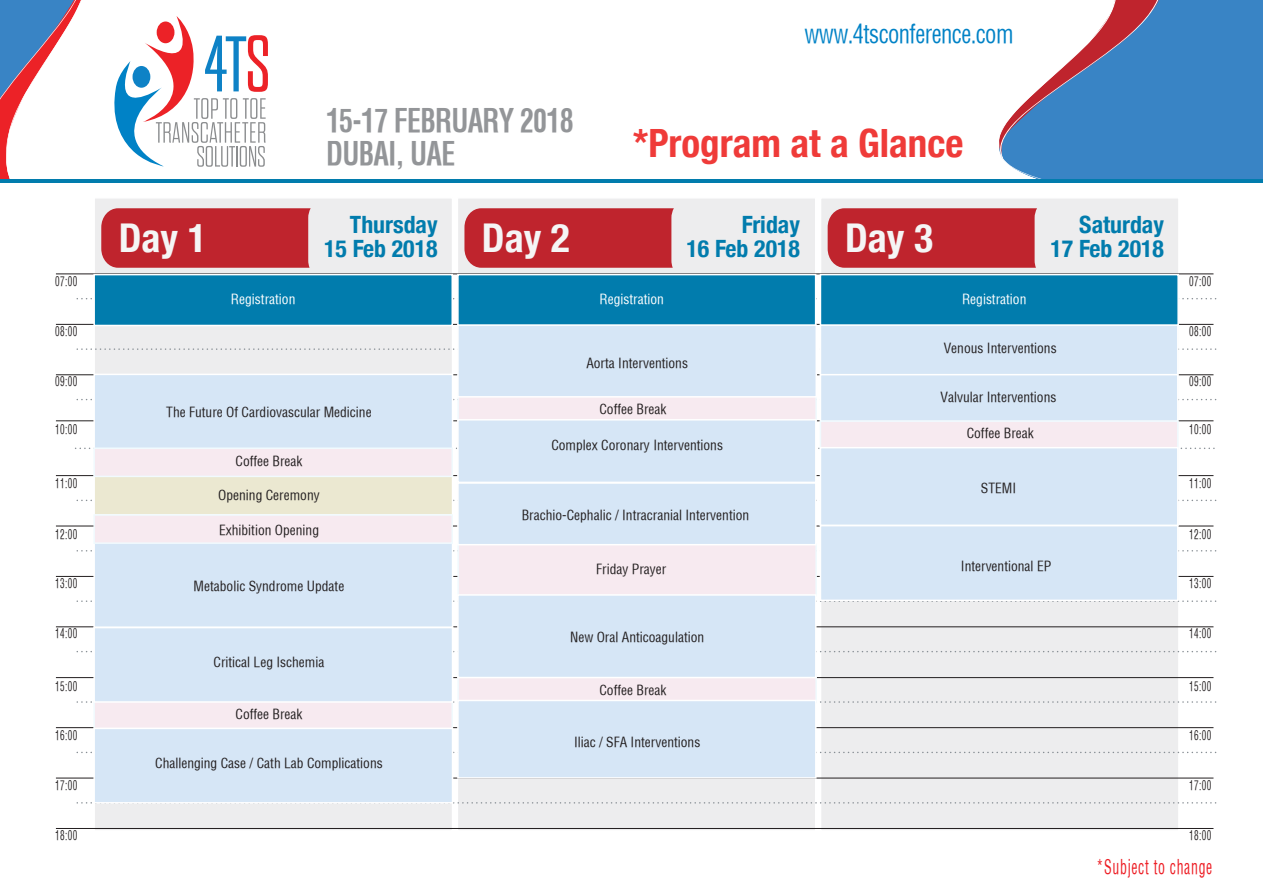
<style>
.page{position:relative;width:1263px;height:893px;background:#fff}
.page>*{position:absolute;margin:0;border:0;box-sizing:border-box;transform-origin:0 0}
.t1{font:700 condensed 39.6px "Helvetica Neue";color:#f5f5f5}
.t2{font:700 condensed 39px "Helvetica Neue";color:#ef3b39}
.t3{font:700 condensed 31.35px/33px "Helvetica";letter-spacing:-.025em;color:#939598;scale:.89 1}
.t4{font:condensed 25.35px "Helvetica";letter-spacing:-.025em;color:#0082c6;scale:.89 1}
.t5{font:700 condensed 23.85px "Helvetica Neue";color:#017cad}
.t6{font:condensed 19.65px "Helvetica";letter-spacing:.05em;color:#ed1d24;scale:.7 1}
.t7{font:condensed 13.5px "Helvetica";color:#231f20}
.t8{font:condensed 13.5px "Helvetica";color:#fff}
.t9{font:condensed 13.05px "Helvetica";letter-spacing:.05em;color:#231f20;scale:.7 1}
</style>
<div class="page">
<div style="left:457px;top:197px;width:359px;height:635px;background:#ededee;border:2px solid #fff"></div>
<div style="left:464px;top:208px;width:210px;height:60px;background:#bf242d"></div>
<div style="left:820px;top:197px;width:360px;height:635px;background:#ededee;border:2px solid #fff"></div>
<div style="left:828px;top:208px;width:209px;height:60px;background:#bf242d"></div>
<div style="left:93px;top:197px;width:360px;height:635px;background:#ededee;border:2px solid #fff"></div>
<svg style="left:77px;top:348px;width:1140px;height:2px"></svg>
<svg style="left:77px;top:399px;width:1140px;height:1px"></svg>
<svg style="left:76px;top:448px;width:1139px;height:1px"></svg>
<svg style="left:77px;top:500px;width:1140px;height:1px"></svg>
<svg style="left:77px;top:550px;width:1140px;height:2px"></svg>
<svg style="left:77px;top:600px;width:1140px;height:2px"></svg>
<svg style="left:77px;top:651px;width:1140px;height:1px"></svg>
<svg style="left:77px;top:701px;width:1140px;height:2px"></svg>
<svg style="left:77px;top:752px;width:1140px;height:1px"></svg>
<svg style="left:77px;top:802px;width:1140px;height:2px"></svg>
<hr style="left:56px;top:828px;width:1157px;height:1px;background:#231f20">
<hr style="left:56px;top:778px;width:1157px;height:1px;background:#231f20">
<hr style="left:56px;top:727px;width:1157px;height:1px;background:#231f20">
<hr style="left:56px;top:626px;width:1157px;height:1px;background:#231f20">
<hr style="left:56px;top:576px;width:1157px;height:1px;background:#231f20">
<hr style="left:56px;top:526px;width:1157px;height:1px;background:#231f20">
<hr style="left:56px;top:475px;width:1157px;height:1px;background:#231f20">
<hr style="left:56px;top:374px;width:1157px;height:1px;background:#231f20">
<hr style="left:56px;top:420px;width:1157px;height:1px;background:#231f20">
<hr style="left:56px;top:324px;width:1157px;height:1px;background:#231f20">
<svg style="left:77px;top:298px;width:1140px;height:1px"></svg>
<hr style="left:56px;top:274px;width:1157px;height:1px;background:#231f20">
<div style="left:93px;top:374px;width:360px;height:76px;background:#d6e6f6;border:2px solid #fff"></div>
<div style="left:93px;top:541px;width:360px;height:87px;background:#d6e6f6;border:2px solid #fff"></div>
<div style="left:93px;top:475px;width:360px;height:41px;background:#ebe8d1;border:2px solid #fff"></div>
<hr style="left:56px;top:677px;width:1157px;height:1px;background:#231f20">
<div style="left:93px;top:274px;width:360px;height:52px;background:#017cad;border:2px solid #fff"></div>
<div style="left:93px;top:447px;width:360px;height:30px;background:#f7eaf0;border:2px solid #f1fafe"></div>
<div style="left:457px;top:274px;width:359px;height:52px;background:#017cad;border:2px solid #fff"></div>
<div style="left:820px;top:274px;width:359px;height:52px;background:#017cad;border:2px solid #fff"></div>
<div style="left:457px;top:392px;width:360px;height:30px;background:#f7eaf0;border:2px solid #f1fafe"></div>
<div style="left:457px;top:674px;width:360px;height:29px;background:#f7eaf0;border:2px solid #f1fafe"></div>
<div style="left:457px;top:543px;width:360px;height:53px;background:#f7eaf0;border:2px solid #f1fafe"></div>
<div style="left:93px;top:700px;width:360px;height:29px;background:#f7eaf0"></div>
<div style="left:93px;top:514px;width:360px;height:30px;background:#f7eaf0;border:2px solid #f1fafe"></div>
<div style="left:101px;top:208px;width:210px;height:60px;background:#bf242d"></div>
<svg style="left:114px;top:16px;width:154px;height:151px"></svg>
<svg style="left:0;top:0;width:81px;height:179px"></svg>
<svg style="left:999px;top:0;width:264px;height:179px"></svg>
<hr style="left:0;top:179px;width:1263px;height:4px;background:#017cad">
<div style="left:93px;top:627px;width:360px;height:76px;background:#d6e6f6;border:2px solid #fff"></div>
<div style="left:93px;top:728px;width:360px;height:75px;background:#d6e6f6;border:2px solid #fff"></div>
<div style="left:457px;top:324px;width:360px;height:74px;background:#d6e6f6;border:2px solid #fff"></div>
<div style="left:820px;top:324px;width:358px;height:52px;background:#d6e6f6;border:2px solid #fff"></div>
<div style="left:820px;top:374px;width:358px;height:48px;background:#d6e6f6;border:2px solid #fff"></div>
<div style="left:820px;top:420px;width:358px;height:30px;background:#f7eaf0;border:2px solid #f1fafe"></div>
<div style="left:820px;top:447px;width:358px;height:79px;background:#d6e6f6;border:2px solid #fff"></div>
<div style="left:820px;top:525px;width:358px;height:76px;background:#d6e6f6;border:2px solid #fff"></div>
<div style="left:457px;top:419px;width:359px;height:64px;background:#d6e6f6;border:2px solid #fff"></div>
<div style="left:457px;top:482px;width:359px;height:63px;background:#d6e6f6;border:2px solid #fff"></div>
<div style="left:457px;top:594px;width:359px;height:84px;background:#d6e6f6;border:2px solid #fff"></div>
<div style="left:457px;top:700px;width:359px;height:79px;background:#d6e6f6;border:2px solid #fff"></div>
<h3 class="t4" style="left:804px;top:18px;width:237px">www.4tsconference.com</h3>
<h3 class="t3" style="left:326px;top:104px;width:280px">15-17 FEBRUARY 2018<br>DUBAI, UAE</h3>
<h2 class="t2" style="left:633px;top:111px;width:332px">*Program at a Glance</h2>
<h1 class="t1" style="left:119px;top:205px;width:90px">Day 1</h1>
<h3 class="t5" style="left:350px;top:205px;width:89px">Thursday</h3>
<h3 class="t5" style="left:324px;top:229px;width:115px">15 Feb 2018</h3>
<h3 class="t5" style="left:742px;top:205px;width:60px">Friday</h3>
<h1 class="t1" style="left:482px;top:205px;width:90px">Day 2</h1>
<h1 class="t1" style="left:845px;top:205px;width:90px">Day 3</h1>
<h3 class="t5" style="left:686px;top:229px;width:115px">16 Feb 2018</h3>
<h3 class="t5" style="left:1079px;top:205px;width:86px">Saturday</h3>
<h3 class="t5" style="left:1050px;top:229px;width:115px">17 Feb 2018</h3>
<p class="t9" style="left:55px;top:273px;width:33px">07:00</p>
<p class="t9" style="left:1189px;top:273px;width:33px">07:00</p>
<p class="t8" style="left:231px;top:290px;width:66px">Registration</p>
<p class="t8" style="left:599px;top:290px;width:66px">Registration</p>
<p class="t8" style="left:962px;top:290px;width:66px">Registration</p>
<p class="t9" style="left:55px;top:323px;width:33px">08:00</p>
<p class="t9" style="left:1189px;top:323px;width:33px">08:00</p>
<p class="t9" style="left:55px;top:373px;width:33px">09:00</p>
<p class="t9" style="left:55px;top:421px;width:33px">10:00</p>
<p class="t7" style="left:166px;top:404px;width:207px">The Future Of Cardiovascular Medicine</p>
<p class="t7" style="left:586px;top:355px;width:103px">Aorta Interventions</p>
<p class="t7" style="left:599px;top:400px;width:69px">Coffee Break</p>
<p class="t7" style="left:551px;top:436px;width:173px">Complex Coronary Interventions</p>
<p class="t7" style="left:944px;top:339px;width:114px">Venous Interventions</p>
<p class="t7" style="left:941px;top:389px;width:117px">Valvular Interventions</p>
<p class="t7" style="left:967px;top:425px;width:69px">Coffee Break</p>
<p class="t9" style="left:1189px;top:373px;width:33px">09:00</p>
<p class="t9" style="left:1189px;top:421px;width:33px">10:00</p>
<p class="t7" style="left:235px;top:453px;width:69px">Coffee Break</p>
<p class="t9" style="left:55px;top:475px;width:33px">11:00</p>
<p class="t7" style="left:218px;top:486px;width:103px">Opening Ceremony</p>
<p class="t7" style="left:981px;top:479px;width:37px">STEMI</p>
<p class="t9" style="left:1189px;top:475px;width:33px">11:00</p>
<p class="t9" style="left:55px;top:526px;width:33px">12:00</p>
<p class="t9" style="left:55px;top:575px;width:33px">13:00</p>
<p class="t7" style="left:219px;top:521px;width:102px">Exhibition Opening</p>
<p class="t7" style="left:194px;top:578px;width:152px">Metabolic Syndrome Update</p>
<p class="t7" style="left:522px;top:507px;width:229px">Brachio-Cephalic / Intracranial Intervention</p>
<p class="t7" style="left:596px;top:560px;width:72px">Friday Prayer</p>
<p class="t7" style="left:961px;top:557px;width:92px">Interventional EP</p>
<p class="t9" style="left:1189px;top:526px;width:33px">12:00</p>
<p class="t9" style="left:1189px;top:575px;width:33px">13:00</p>
<p class="t9" style="left:55px;top:625px;width:33px">14:00</p>
<p class="t7" style="left:570px;top:628px;width:136px">New Oral Anticoagulation</p>
<p class="t9" style="left:1189px;top:625px;width:33px">14:00</p>
<p class="t7" style="left:213px;top:654px;width:112px">Critical Leg Ischemia</p>
<p class="t9" style="left:55px;top:678px;width:33px">15:00</p>
<p class="t9" style="left:55px;top:727px;width:33px">16:00</p>
<p class="t7" style="left:235px;top:706px;width:69px">Coffee Break</p>
<p class="t7" style="left:599px;top:681px;width:69px">Coffee Break</p>
<p class="t7" style="left:574px;top:734px;width:128px">Iliac / SFA Interventions</p>
<p class="t9" style="left:1189px;top:678px;width:33px">15:00</p>
<p class="t9" style="left:1189px;top:727px;width:33px">16:00</p>
<p class="t7" style="left:155px;top:754px;width:229px">Challenging Case / Cath Lab Complications</p>
<p class="t9" style="left:55px;top:777px;width:33px">17:00</p>
<p class="t9" style="left:1189px;top:777px;width:33px">17:00</p>
<p class="t9" style="left:55px;top:827px;width:33px">18:00</p>
<p class="t9" style="left:1189px;top:827px;width:33px">18:00</p>
<h3 class="t6" style="left:1096px;top:855px;width:167px">*Subject to change</h3>
</div>
